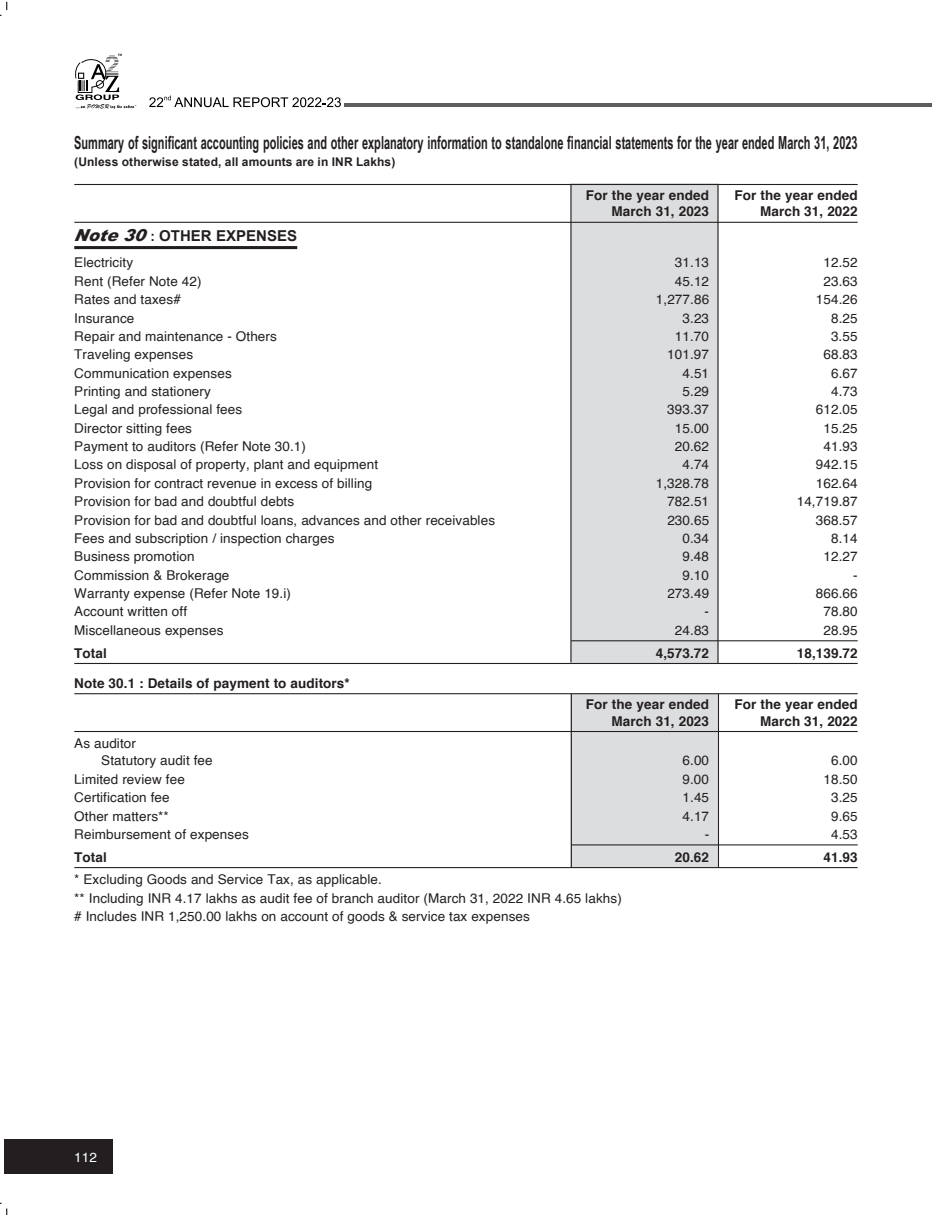
<style>
.page{position:relative;width:932px;height:1215px;background:#fff}
.page>*{position:absolute;margin:0;border:0;box-sizing:border-box;transform-origin:0 0}
.t1{font:700 18px "Arial Narrow";color:#231f20;scale:.74 1}
.t2{font:700 15px "Arial";letter-spacing:.005em;color:#231f20}
.t3{font:13.5px/18.5px "Helvetica";letter-spacing:.01em;color:#231f20}
.t4{font:13.5px "Helvetica";color:#fff}
.t5{font:700 12px "Arial";letter-spacing:.01em;color:#231f20}
.s1{font-weight:900;font-style:italic;font-size:16.5px}
.s2{font-size:13.5px}
</style>
<div class="page">
<svg style="left:75px;top:54px;width:61px;height:55px"></svg>
<hr style="left:344px;top:104px;width:581px;height:3px;background:#5d5d5d">
<svg style="left:149px;top:95px;width:192px;height:12px"></svg>
<svg style="left:925px;top:104px;width:6px;height:3px"></svg>
<svg style="left:0;top:2px;width:7px;height:14px"></svg>
<div style="left:5px;top:1139px;width:108px;height:35px;background:#231f20"></div>
<div style="left:571px;top:693px;width:148px;height:175px;background:#dcdddf"></div>
<hr style="left:718px;top:694px;width:1px;height:174px;background:#231f20">
<hr style="left:571px;top:694px;width:1px;height:174px;background:#231f20">
<div style="left:570px;top:184px;width:148px;height:479px;background:#dcdddf"></div>
<hr style="left:717px;top:185px;width:1px;height:478px;background:#231f20">
<hr style="left:570px;top:185px;width:1px;height:477px;background:#231f20">
<hr style="left:74px;top:184px;width:783px;height:1px;background:#231f20">
<hr style="left:74px;top:222px;width:783px;height:1px;background:#231f20">
<hr style="left:74px;top:246px;width:223px;height:3px;background:#231f20">
<hr style="left:571px;top:640px;width:286px;height:1px;background:#231f20">
<hr style="left:74px;top:663px;width:783px;height:1px;background:#231f20">
<hr style="left:74px;top:693px;width:783px;height:1px;background:#231f20">
<hr style="left:74px;top:731px;width:783px;height:1px;background:#231f20">
<hr style="left:571px;top:844px;width:286px;height:1px;background:#231f20">
<hr style="left:74px;top:867px;width:783px;height:1px;background:#231f20">
<h1 class="t1" style="left:74px;top:133px;width:1060px">Summary of significant accounting policies and other explanatory information to standalone financial statements for the year ended March 31, 2023</h1>
<p class="t5" style="left:74px;top:155px;width:322px">(Unless otherwise stated, all amounts are in INR Lakhs)</p>
<p class="t3" style="left:585px;top:187px;width:125px">For the year ended</p>
<p class="t3" style="left:734px;top:187px;width:125px">For the year ended</p>
<p class="t3" style="left:611px;top:203px;width:99px">March 31, 2023</p>
<p class="t3" style="left:760px;top:203px;width:99px">March 31, 2022</p>
<p class="t2" style="left:74px;top:228px;width:224px"><span class="s1">Note 30</span> <span class="s2">:</span> OTHER EXPENSES</p>
<p class="t3" style="left:74px;top:254px;width:60px">Electricity</p>
<p class="t3" style="left:675px;top:254px;width:36px">31.13</p>
<p class="t3" style="left:823px;top:254px;width:36px">12.52</p>
<p class="t3" style="left:74px;top:273px;width:129px">Rent (Refer Note 42)</p>
<p class="t3" style="left:675px;top:273px;width:36px">45.12</p>
<p class="t3" style="left:823px;top:273px;width:36px">23.63</p>
<p class="t3" style="left:74px;top:291px;width:108px">Rates and taxes#</p>
<p class="t3" style="left:656px;top:291px;width:55px">1,277.86</p>
<p class="t3" style="left:815px;top:291px;width:43px">154.26</p>
<p class="t3" style="left:74px;top:310px;width:62px">Insurance</p>
<p class="t3" style="left:682px;top:310px;width:28px">3.23</p>
<p class="t3" style="left:831px;top:310px;width:28px">8.25</p>
<p class="t3" style="left:74px;top:328px;width:204px">Repair and maintenance - Others</p>
<p class="t3" style="left:674px;top:328px;width:36px">11.70</p>
<p class="t3" style="left:831px;top:328px;width:28px">3.55</p>
<p class="t3" style="left:74px;top:346px;width:120px">Traveling expenses</p>
<p class="t3" style="left:667px;top:346px;width:43px">101.97</p>
<p class="t3" style="left:823px;top:346px;width:36px">68.83</p>
<p class="t3" style="left:74px;top:365px;width:159px">Communication expenses</p>
<p class="t3" style="left:682px;top:365px;width:28px">4.51</p>
<p class="t3" style="left:831px;top:365px;width:28px">6.67</p>
<p class="t3" style="left:74px;top:383px;width:138px">Printing and stationery</p>
<p class="t3" style="left:682px;top:383px;width:28px">5.29</p>
<p class="t3" style="left:831px;top:383px;width:28px">4.73</p>
<p class="t3" style="left:74px;top:401px;width:169px">Legal and professional fees</p>
<p class="t3" style="left:667px;top:401px;width:43px">393.37</p>
<p class="t3" style="left:815px;top:401px;width:43px">612.05</p>
<p class="t3" style="left:74px;top:420px;width:119px">Director sitting fees</p>
<p class="t3" style="left:675px;top:420px;width:36px">15.00</p>
<p class="t3" style="left:823px;top:420px;width:36px">15.25</p>
<p class="t3" style="left:74px;top:438px;width:233px">Payment to auditors (Refer Note 30.1)</p>
<p class="t3" style="left:674px;top:438px;width:36px">20.62</p>
<p class="t3" style="left:823px;top:438px;width:36px">41.93</p>
<p class="t3" style="left:74px;top:457px;width:305px">Loss on disposal of property, plant and equipment</p>
<p class="t3" style="left:682px;top:457px;width:28px">4.74</p>
<p class="t3" style="left:815px;top:457px;width:43px">942.15</p>
<p class="t3" style="left:74px;top:475px;width:299px">Provision for contract revenue in excess of billing</p>
<p class="t3" style="left:655px;top:475px;width:55px">1,328.78</p>
<p class="t3" style="left:815px;top:475px;width:43px">162.64</p>
<p class="t3" style="left:74px;top:493px;width:221px">Provision for bad and doubtful debts</p>
<p class="t3" style="left:667px;top:493px;width:43px">782.51</p>
<p class="t3" style="left:796px;top:493px;width:62px">14,719.87</p>
<p class="t3" style="left:74px;top:512px;width:422px">Provision for bad and doubtful loans, advances and other receivables</p>
<p class="t3" style="left:667px;top:512px;width:43px">230.65</p>
<p class="t3" style="left:815px;top:512px;width:43px">368.57</p>
<p class="t3" style="left:74px;top:530px;width:262px">Fees and subscription / inspection charges</p>
<p class="t3" style="left:682px;top:530px;width:28px">0.34</p>
<p class="t3" style="left:831px;top:530px;width:28px">8.14</p>
<p class="t3" style="left:74px;top:549px;width:122px">Business promotion</p>
<p class="t3" style="left:682px;top:549px;width:28px">9.48</p>
<p class="t3" style="left:823px;top:549px;width:36px">12.27</p>
<p class="t3" style="left:74px;top:567px;width:157px">Commission &amp; Brokerage</p>
<p class="t3" style="left:682px;top:567px;width:28px">9.10</p>
<p class="t3" style="left:853px;top:567px;width:6px">-</p>
<p class="t3" style="left:74px;top:585px;width:218px">Warranty expense (Refer Note 19.i)</p>
<p class="t3" style="left:667px;top:585px;width:43px">273.49</p>
<p class="t3" style="left:815px;top:585px;width:43px">866.66</p>
<p class="t3" style="left:74px;top:604px;width:114px">Account written off</p>
<p class="t3" style="left:704px;top:604px;width:6px">-</p>
<p class="t3" style="left:823px;top:604px;width:36px">78.80</p>
<p class="t3" style="left:74px;top:622px;width:151px">Miscellaneous expenses</p>
<p class="t3" style="left:675px;top:622px;width:36px">24.83</p>
<p class="t3" style="left:823px;top:622px;width:36px">28.95</p>
<p class="t3" style="left:74px;top:645px;width:34px">Total</p>
<p class="t3" style="left:655px;top:645px;width:55px">4,573.72</p>
<p class="t3" style="left:796px;top:645px;width:62px">18,139.72</p>
<p class="t3" style="left:74px;top:675px;width:277px">Note 30.1 : Details of payment to auditors*</p>
<p class="t3" style="left:585px;top:697px;width:125px">For the year ended</p>
<p class="t3" style="left:734px;top:697px;width:125px">For the year ended</p>
<p class="t3" style="left:611px;top:713px;width:99px">March 31, 2023</p>
<p class="t3" style="left:760px;top:713px;width:99px">March 31, 2022</p>
<p class="t3" style="left:101px;top:736px;width:113px;line-height:17.1px;text-indent:-27px">As auditor<br>Statutory audit fee</p>
<p class="t3" style="left:682px;top:752px;width:28px">6.00</p>
<p class="t3" style="left:831px;top:752px;width:28px">6.00</p>
<p class="t3" style="left:74px;top:771px;width:112px">Limited review fee</p>
<p class="t3" style="left:682px;top:771px;width:28px">9.00</p>
<p class="t3" style="left:823px;top:771px;width:36px">18.50</p>
<p class="t3" style="left:74px;top:789px;width:97px">Certification fee</p>
<p class="t3" style="left:682px;top:789px;width:28px">1.45</p>
<p class="t3" style="left:831px;top:789px;width:28px">3.25</p>
<p class="t3" style="left:74px;top:808px;width:96px">Other matters**</p>
<p class="t3" style="left:682px;top:808px;width:28px">4.17</p>
<p class="t3" style="left:831px;top:808px;width:28px">9.65</p>
<p class="t3" style="left:74px;top:826px;width:176px">Reimbursement of expenses</p>
<p class="t3" style="left:704px;top:826px;width:6px">-</p>
<p class="t3" style="left:831px;top:826px;width:28px">4.53</p>
<p class="t3" style="left:74px;top:849px;width:34px">Total</p>
<p class="t3" style="left:675px;top:849px;width:36px">20.62</p>
<p class="t3" style="left:823px;top:849px;width:36px">41.93</p>
<p class="t3" style="left:74px;top:871px;width:549px">* Excluding Goods and Service Tax, as applicable.<br>** Including INR 4.17 lakhs as audit fee of branch auditor (March 31, 2022 INR 4.65 lakhs) # Includes INR 1,250.00 lakhs on account of goods &amp; service tax expenses</p>
<p class="t4" style="left:74px;top:1151px;width:24px">112</p>
</div>
